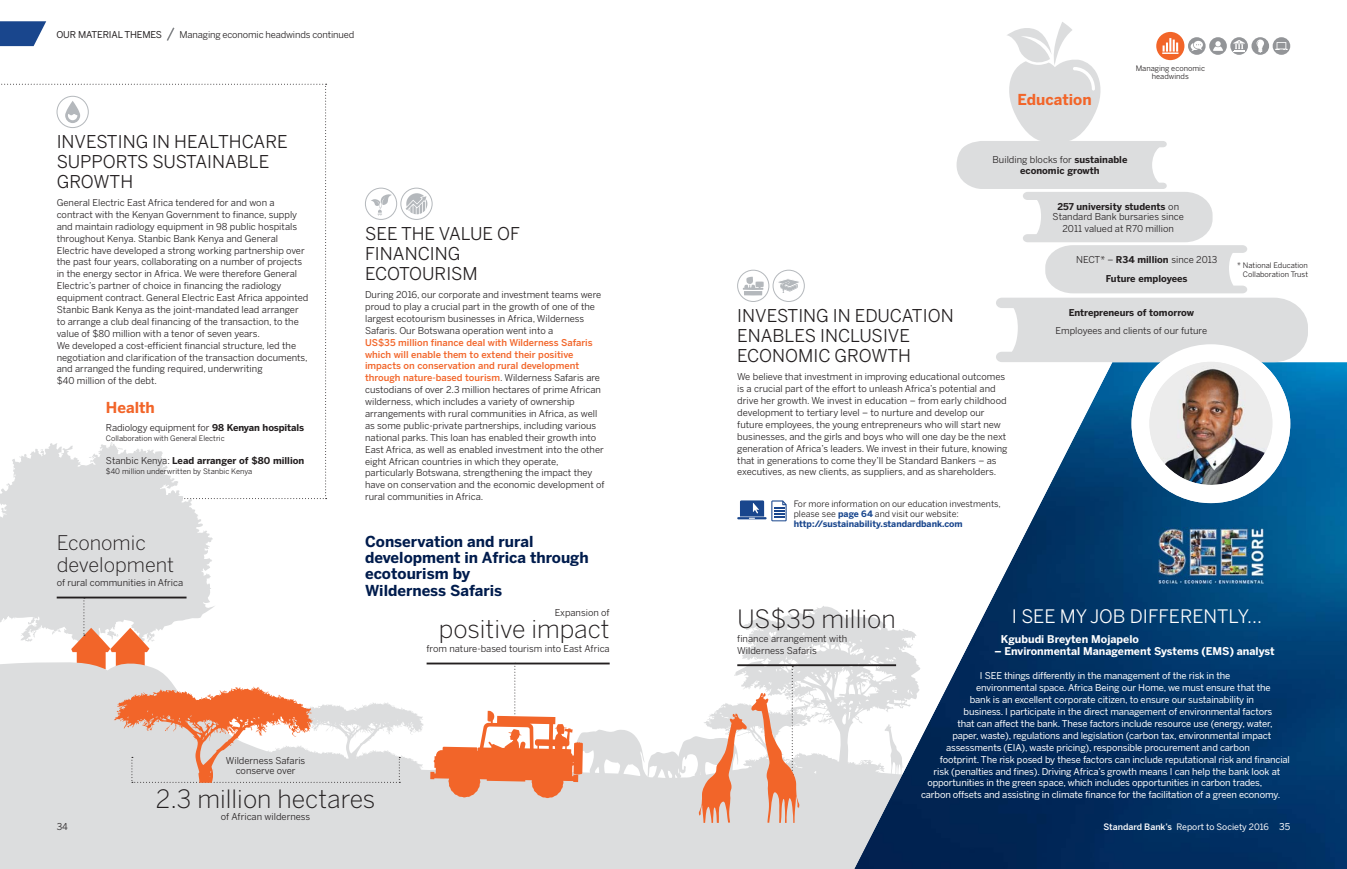
<style>
.page{position:relative;width:1347px;height:869px;background:#fff}
.page>*{position:absolute;margin:0;border:0;box-sizing:border-box;transform-origin:0 0}
.t1{font:300 25px "Benton Sans";color:#231f20}
.t2{font:300 20px/22.5px "Benton Sans";color:#231f20}
.t3{font:18.5px "Benton Sans";color:#fff}
.t4{font:17.5px/20px "Benton Sans";color:#231f20}
.t5{font:700 15px/16.2px "Benton Sans";color:#001c4d}
.t6{font:700 15px "Benton Sans";color:#f26529}
.t7{font:700 10.62px "Benton Sans";color:#fff}
.t8{font:9.38px/11.9px "Benton Sans";color:#231f20}
.t9{font:9.38px "Benton Sans";letter-spacing:-.015em;color:#fff}
.t10{font:700 9.38px/10.6px "Benton Sans";color:#231f20;text-align:center}
.t11{font:9.38px "Benton Sans";letter-spacing:-.015em;color:#231f20}
.t12{font:8.75px/10px "Benton Sans";color:#231f20}
.t13{font:8.75px "Benton Sans";color:#fff}
.t14{font:7.5px/9.4px "Benton Sans";color:#231f20;text-align:right}
.s1{font-weight:700}
.s2{font-weight:400}
.s3{font-weight:500;color:#f26529}
.s4{font-weight:700;color:#19468d}
.s5{font-weight:500}
.s6{font-size:9.38px}
</style>
<div class="page">
<div style="left:0;top:499px;width:213px;height:106px;background:#dcddde"></div>
<svg style="left:0;top:605px;width:854px;height:263px;fill:#dcddde"></svg>
<img style="left:854px;top:362px;width:492px;height:506px">
<hr style="left:426px;top:662px;width:183px;height:2px;background:#231f20">
<svg style="left:114px;top:685px;width:286px;height:97px"></svg>
<hr style="left:737px;top:664px;width:159px;height:1px;background:#231f20">
<svg style="left:698px;top:665px;width:101px;height:157px"></svg>
<hr style="left:57px;top:596px;width:129px;height:2px;background:#231f20">
<svg style="left:71px;top:598px;width:78px;height:71px;background:#e6b9a6"></svg>
<svg style="left:430px;top:662px;width:153px;height:135px"></svg>
<hr style="left:737px;top:517px;width:29px;height:2px;background:#19468d">
<svg style="left:740px;top:500px;width:24px;height:18px"></svg>
<svg style="left:771px;top:500px;width:15px;height:21px"></svg>
<svg style="left:0;top:84px;width:327px;height:415px"></svg>
<div style="left:365px;top:188px;width:32px;height:32px;border:1px solid #b4b8bc;border-radius:50%"></div>
<svg style="left:371px;top:194px;width:20px;height:21px"></svg>
<div style="left:400px;top:188px;width:32px;height:32px;border:1px solid #b4b8bc;border-radius:50%"></div>
<svg style="left:405px;top:193px;width:22px;height:21px"></svg>
<div style="left:737px;top:270px;width:32px;height:31px;border:1px solid #b4b8bc;border-radius:50%"></div>
<svg style="left:743px;top:276px;width:20px;height:14px"></svg>
<hr style="left:744px;top:291px;width:18px;height:4px;background:#b4b8bc">
<div style="left:1131px;top:344px;width:159px;height:159px;background:#fff;border-radius:50%"></div>
<img style="left:1149px;top:455px;width:98px;height:29px">
<img style="left:1149px;top:361px;width:123px;height:123px;border-radius:50%">
<img style="left:1158px;top:527px;width:105px;height:56px">
<div style="left:772px;top:270px;width:32px;height:31px;border:1px solid #b4b8bc;border-radius:50%"></div>
<svg style="left:778px;top:278px;width:23px;height:15px"></svg>
<svg style="left:166px;top:27px;width:9px;height:14px"></svg>
<svg style="left:0;top:21px;width:46px;height:25px"></svg>
<svg style="left:956px;top:22px;width:351px;height:340px"></svg>
<p class="t11" style="left:56px;top:30px;width:107px">OUR MATERIAL THEMES</p>
<p class="t8" style="left:179px;top:29px;width:176px">Managing economic headwinds continued</p>
<h3 class="t4" style="left:57px;top:133px;width:232px">INVESTING IN HEALTHCARE<br>SUPPORTS SUSTAINABLE<br>GROWTH</h3>
<p class="t8" style="left:57px;top:197px;width:253px">General Electric East Africa tendered for and won a contract with the Kenyan Government to finance, supply and maintain radiology equipment in 98 public hospitals throughout Kenya. Stanbic Bank Kenya and General Electric have developed a strong working partnership over the past four years, collaborating on a number of projects in the energy sector in Africa. We were therefore General Electric’s partner of choice in financing the radiology equipment contract. General Electric East Africa appointed Stanbic Bank Kenya as the joint-mandated lead arranger to arrange a club deal financing of the transaction, to the value of $80 million with a tenor of seven years.<br>We developed a cost-efficient financial structure, led the negotiation and clarification of the transaction documents, and arranged the funding required, underwriting<br>$40 million of the debt.</p>
<h3 class="t6" style="left:106px;top:400px;width:50px">Health</h3>
<p class="t8" style="left:106px;top:422px;width:200px">Radiology equipment for <span class="s1">98 Kenyan hospitals</span></p>
<p class="t14" style="left:106px;top:434px;width:120px">Collaboration with General Electric</p>
<p class="t10" style="left:106px;top:455px;width:200px"><span class="s2">Stanbic Kenya:</span> Lead arranger of $80 million</p>
<p class="t14" style="left:106px;top:467px;width:148px">$40 million underwritten by Stanbic Kenya</p>
<h2 class="t2" style="left:57px;top:532px;width:119px">Economic development</h2>
<p class="t8" style="left:57px;top:577px;width:128px">of rural communities in Africa</p>
<h3 class="t4" style="left:365px;top:225px;width:156px">SEE THE VALUE OF<br>FINANCING<br>ECOTOURISM</h3>
<p class="t8" style="left:365px;top:289px;width:238px">During 2016, our corporate and investment teams were proud to play a crucial part in the growth of one of the largest ecotourism businesses in Africa, Wilderness Safaris. Our Botswana operation went into a</p>
<p class="t8" style="left:365px;top:337px;width:241px"><span class="s3">US$35 million finance deal with Wilderness Safaris which will enable them to extend their positive impacts on conservation and rural development through nature-based tourism</span>. Wilderness Safaris are custodians of over 2.3 million hectares of prime African wilderness, which includes a variety of ownership arrangements with rural communities in Africa, as well as some public-private partnerships, including various national parks. This loan has enabled their growth into East Africa, as well as enabled investment into the other eight African countries in which they operate, particularly Botswana, strengthening the impact they have on conservation and the economic development of rural communities in Africa.</p>
<h3 class="t5" style="left:365px;top:534px;width:225px">Conservation and rural development in Africa through ecotourism by<br>Wilderness Safaris</h3>
<p class="t8" style="left:555px;top:607px;width:56px">Expansion of</p>
<h1 class="t1" style="left:439px;top:617px;width:172px">positive impact</h1>
<p class="t8" style="left:426px;top:643px;width:185px">from nature-based tourism into East Africa</p>
<p class="t8" style="left:226px;top:756px;width:81px;line-height:9.4px;text-align:center">Wilderness Safaris conserve over</p>
<h1 class="t1" style="left:156px;top:787px;width:221px">2.3 million hectares</h1>
<p class="t8" style="left:221px;top:811px;width:91px">of African wilderness</p>
<h3 class="t4" style="left:737px;top:307px;width:218px">INVESTING IN EDUCATION<br>ENABLES INCLUSIVE<br>ECONOMIC GROWTH</h3>
<h3 class="t6" style="left:1017px;top:92px;width:75px">Education</h3>
<p class="t14" style="left:1135px;top:65px;width:71px;line-height:8.1px;text-align:center">Managing economic headwinds</p>
<p class="t10" style="left:992px;top:155px;width:136px"><span class="s2">Building blocks for</span> sustainable economic growth</p>
<p class="t8" style="left:1052px;top:201px;width:133px;line-height:10.6px;text-align:center"><span class="s1">257 university students</span> on<br>Standard Bank bursaries since</p>
<p class="t8" style="left:1062px;top:223px;width:113px">2011 valued at R70 million</p>
<p class="t10" style="left:1076px;top:251px;width:143px;line-height:19px"><span class="s2">NECT* –</span> R34 million <span class="s2">since 2013<br></span>Future employees</p>
<p class="t10" style="left:1068px;top:307px;width:127px">Entrepreneurs of tomorrow</p>
<p class="t8" style="left:1055px;top:325px;width:153px">Employees and clients of our future</p>
<p class="t8" style="left:737px;top:371px;width:272px">We believe that investment in improving educational outcomes is a crucial part of the effort to unleash Africa’s potential and drive her growth. We invest in education – from early childhood development to tertiary level – to nurture and develop our future employees, the young entrepreneurs who will start new businesses, and the girls and boys who will one day be the next generation of Africa’s leaders. We invest in their future, knowing that in generations to come they’ll be Standard Bankers – as executives, as new clients, as suppliers, and as shareholders.</p>
<p class="t12" style="left:793px;top:499px;width:208px">For more information on our education investments, please see <span class="s4">page 64</span> and visit our website: <span class="s4">http://sustainability.standardbank.com</span></p>
<p class="t14" style="left:1237px;top:260px;width:72px">* National Education<br>Collaboration Trust</p>
<h1 class="t1" style="left:737px;top:607px;width:160px">US$35 million</h1>
<p class="t8" style="left:737px;top:632px;width:111px">finance arrangement with<br>Wilderness Safaris</p>
<h3 class="t3" style="left:1012px;top:607px;width:252px">I SEE MY JOB DIFFERENTLY...</h3>
<p class="t7" style="left:1000px;top:633px;width:140px">Kgubudi Breyten Mojapelo</p>
<p class="t7" style="left:994px;top:646px;width:282px">– Environmental Management Systems (EMS) analyst</p>
<p class="t9" style="left:980px;top:671px;width:252px">I SEE things differently in the management of the risk in the</p>
<p class="t9" style="left:976px;top:683px;width:296px">environmental space. Africa Being our Home, we must ensure that the</p>
<p class="t9" style="left:970px;top:695px;width:286px">bank is an excellent corporate citizen, to ensure our sustainability in</p>
<p class="t9" style="left:963px;top:707px;width:310px">business. I participate in the direct management of environmental factors</p>
<p class="t9" style="left:957px;top:718px;width:317px">that can affect the bank. These factors include resource use (energy, water,</p>
<p class="t9" style="left:952px;top:730px;width:320px">paper, waste), regulations and legislation (carbon tax, environmental impact</p>
<p class="t9" style="left:946px;top:742px;width:305px">assessments (EIA), waste pricing), responsible procurement and carbon</p>
<p class="t9" style="left:939px;top:754px;width:351px">footprint. The risk posed by these factors can include reputational risk and financial</p>
<p class="t9" style="left:933px;top:766px;width:348px">risk (penalties and fines). Driving Africa’s growth means I can help the bank look at</p>
<p class="t9" style="left:927px;top:778px;width:336px">opportunities in the green space, which includes opportunities in carbon trades,</p>
<p class="t9" style="left:921px;top:790px;width:361px">carbon offsets and assisting in climate finance for the facilitation of a green economy.</p>
<p class="t8" style="left:57px;top:821px;width:13px">34</p>
<p class="t13" style="left:1103px;top:822px;width:188px"><span class="s5">Standard Bank’s</span> Report to Society 2016 <span class="s6">35</span></p>
</div>
